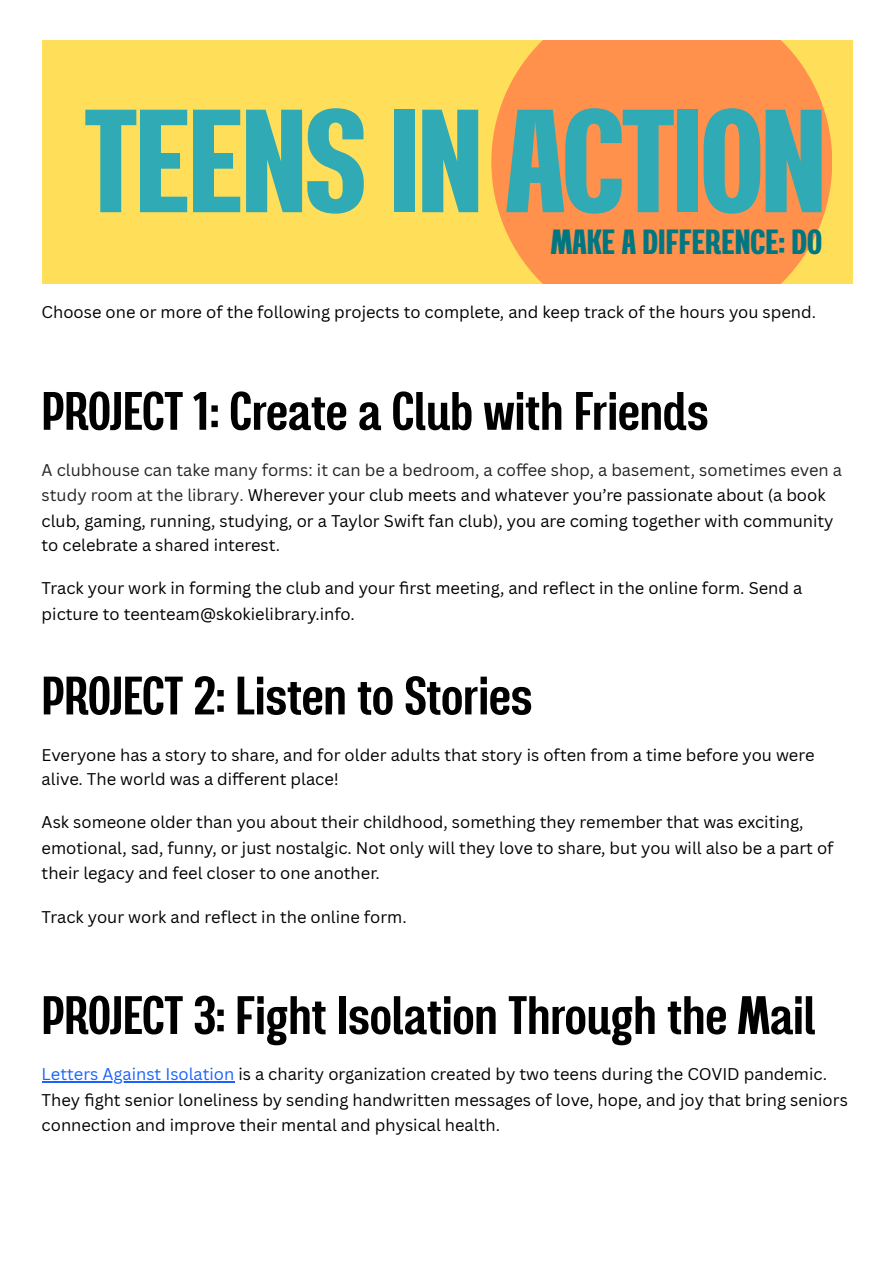
<style>
.page{position:relative;width:894px;height:1263px;background:#fff}
.page>*{position:absolute;margin:0;border:0;box-sizing:border-box;transform-origin:0 0}
.t1{font:700 146.4px "Kitchakan";letter-spacing:-.02em;color:#30aab4}
.t2{font:600 54px "Kitchakan";color:#000}
.t3{font:700 34.95px "Kitchakan";color:#007680}
.t4{font:16.5px/25.3px "Canva Sans";color:#000}
.s1{color:#242424}
.s2{color:#1a62ff}
</style>
<div class="page">
<hr style="left:42px;top:1081px;width:192px;height:1px;background:#1a62ff">
<div style="left:42px;top:40px;width:810px;height:244px;background:#ffde59"></div>
<svg style="left:491px;top:40px;width:341px;height:244px;background:#ff984e"></svg>
<p class="t1" style="left:84px;top:95px;width:744px">TEENS IN ACTION</p>
<p class="t3" style="left:550px;top:226px;width:272px">MAKE A DIFFERENCE: DO</p>
<p class="t4" style="left:42px;top:299px;width:775px">Choose one or more of the following projects to complete, and keep track of the hours you spend.</p>
<h1 class="t2" style="left:42px;top:387px;width:668px">PROJECT 1: Create a Club with Friends</h1>
<p class="t4" style="left:42px;top:457px;width:801px"><span class="s1">A clubhouse can take many forms: it can be a bedroom, a coffee shop, a basement, sometimes even a study room at the library.</span> Wherever your club meets and whatever you’re passionate about (a book club, gaming, running, studying, or a Taylor Swift fan club), you are coming together with community to celebrate a shared interest.</p>
<p class="t4" style="left:42px;top:575px;width:762px;line-height:25.8px">Track your work in forming the club and your fi rst meeting, and reflect in the online form. Send a picture to teenteam@skokielibrary.info.</p>
<h1 class="t2" style="left:42px;top:671px;width:492px">PROJECT 2: Listen to Stories</h1>
<p class="t4" style="left:42px;top:742px;width:774px;line-height:24.8px">Everyone has a story to share, and for older adults that story is often from a time before you were alive. The world was a different place!</p>
<p class="t4" style="left:42px;top:809px;width:793px">Ask someone older than you about their childhood, something they remember that was exciting, emotional, sad, funny, or just nostalgic. Not only will they love to share, but you will also be a part of their legacy and feel closer to one another.</p>
<p class="t4" style="left:42px;top:903px;width:366px">Track your work and reflect in the online form.</p>
<h1 class="t2" style="left:42px;top:991px;width:775px">PROJECT 3: Fight Isolation Through the Mail</h1>
<p class="t4" style="left:42px;top:1061px;width:807px"><span class="s2">Letters Against Isolation</span> is a charity organization created by two teens during the COVID pandemic.<br>They fight senior loneliness by sending handwritten messages of love, hope, and joy that bring seniors connection and improve their mental and physical health.</p>
</div>
